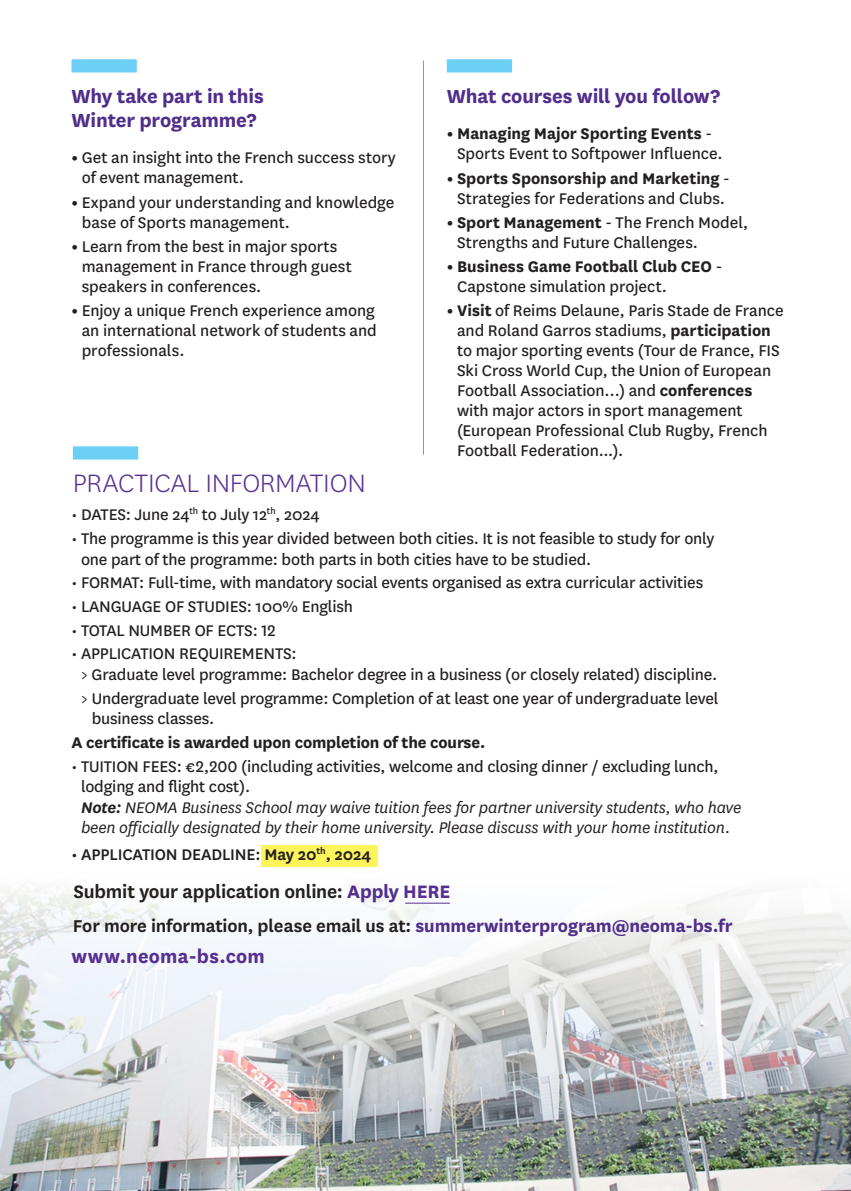
<style>
.page{position:relative;width:851px;height:1191px;background:#fff}
.page>*{position:absolute;margin:0;border:0;box-sizing:border-box;transform-origin:0 0}
.t1{font:300 29.4px "National";letter-spacing:-.01em;color:#572e91}
.TEXTE_COURANT{font:700 22px/24px "National";letter-spacing:-.01em;color:#512e8b}
.TEXTE_COURANT-2{font:700 21.6px "National";letter-spacing:.015em;color:#572e91}
.TEXTE_COURANT-3{font:600 21px "National";letter-spacing:-.01em;color:#231f20}
.TEXTE_COURANT-4{font:600 20px "National";letter-spacing:-.005em;color:#231f20}
.TEXTE_COURANT-5{font:18px/20px "National";letter-spacing:-.005em;color:#231f20}
.t2{font:italic 18px/20.6px "National";letter-spacing:-.01em;color:#231f20}
.TEXTE_COURANT-6{font:700 18px/20px "National";letter-spacing:-.01em;color:#231f20}
.t3{font:500 18px "National";letter-spacing:-.01em;color:#231f20}
.s1{font-weight:800}
.s2{font-weight:700}
.s3{font-weight:400}
.s4{font-style:normal}
.s5{font-weight:600}
.s6{font-weight:700;color:#512e8b}
.s7{font-weight:700;color:#572e91}
</style>
<div class="page">
<img style="left:0;top:889px;width:850px;height:302px">
<div style="left:262px;top:845px;width:116px;height:22px;background:#fff55a"></div>
<div style="left:71px;top:59px;width:66px;height:13px;background:#6bcff6"></div>
<div style="left:446px;top:59px;width:66px;height:13px;background:#6bcff6"></div>
<hr style="left:423px;top:61px;width:1px;height:394px;background:#939598">
<div style="left:73px;top:446px;width:65px;height:13px;background:#6bcff6"></div>
<hr style="left:405px;top:902px;width:45px;height:1px;background:#572e91">
<p class="TEXTE_COURANT" style="left:71px;top:83px;width:194px">Why take part in this<br>Winter programme?</p>
<p class="TEXTE_COURANT-5" style="left:82px;top:147px;width:315px;text-indent:-10px"><span class="s1">•</span> Get an insight into the French success story of event management.</p>
<p class="TEXTE_COURANT-5" style="left:82px;top:191px;width:314px;text-indent:-10px"><span class="s1">•</span> Expand your understanding and knowledge base of Sports management.</p>
<p class="TEXTE_COURANT-5" style="left:82px;top:235px;width:271px;text-indent:-10px"><span class="s1">•</span> Learn from the best in major sports management in France through guest speakers in conferences.</p>
<p class="TEXTE_COURANT-5" style="left:82px;top:299px;width:296px;text-align:justify;text-indent:-10px"><span class="s1">•</span> Enjoy a unique French experience among an international network of students and professionals.</p>
<p class="TEXTE_COURANT" style="left:446px;top:83px;width:275px">What courses will you follow?</p>
<p class="TEXTE_COURANT-5" style="left:446px;top:123px;width:277px;text-align:center"><span class="s1">•</span> <span class="s2">Managing Major Sporting Events</span> -<br>Sports Event to Softpower Influence.</p>
<p class="TEXTE_COURANT-5" style="left:446px;top:167px;width:284px;text-align:center"><span class="s1">•</span> <span class="s2">Sports Sponsorship and Marketing</span> -<br>Strategies for Federations and Clubs.</p>
<p class="TEXTE_COURANT-5" style="left:457px;top:211px;width:292px;text-indent:-10px"><span class="s1">•</span> <span class="s2">Sport Management</span> - The French Model,<br>Strengths and Future Challenges.</p>
<p class="TEXTE_COURANT-6" style="left:457px;top:255px;width:267px;text-indent:-10px"><span class="s1">•</span> Business Game Football Club CEO <span class="s3">-<br>Capstone simulation project.</span></p>
<p class="TEXTE_COURANT-5" style="left:457px;top:300px;width:328px;text-indent:-10px"><span class="s1">•</span> <span class="s2">Visit</span> of Reims Delaune, Paris Stade de France and Roland Garros stadiums, <span class="s2">participation </span>to major sporting events (Tour de France, FIS Ski Cross World Cup, the Union of European Football Association…) and <span class="s2">conferences </span>with major actors in sport management (European Professional Club Rugby, French Football Federation...).</p>
<p class="t1" style="left:73px;top:464px;width:294px">PRACTICAL INFORMATION</p>
<p class="TEXTE_COURANT-5" style="left:71px;top:504px;width:250px">• DATES: June 24<sup>th</sup> to July 12<sup>th</sup>, 2024</p>
<p class="TEXTE_COURANT-5" style="left:81px;top:527px;width:634px;line-height:20.6px;text-indent:-10px">• The programme is this year divided between both cities. It is not feasible to study for only one part of the programme: both parts in both cities have to be studied.</p>
<p class="TEXTE_COURANT-5" style="left:71px;top:572px;width:633px">• FORMAT: Full-time, with mandatory social events organised as extra curricular activities</p>
<p class="TEXTE_COURANT-5" style="left:71px;top:595px;width:283px">• LANGUAGE OF STUDIES: 100% English</p>
<p class="TEXTE_COURANT-5" style="left:71px;top:619px;width:205px">• TOTAL NUMBER OF ECTS: 12</p>
<p class="TEXTE_COURANT-5" style="left:81px;top:642px;width:637px;line-height:20.6px;text-indent:-10px">• APPLICATION REQUIREMENTS:<br>&gt; Graduate level programme: Bachelor degree in a business (or closely related) discipline.</p>
<p class="TEXTE_COURANT-5" style="left:92px;top:687px;width:628px;line-height:20.6px;text-indent:-11px">&gt; Undergraduate level programme: Completion of at least one year of undergraduate level business classes.</p>
<p class="TEXTE_COURANT-6" style="left:71px;top:731px;width:415px">A certificate is awarded upon completion of the course.</p>
<p class="t2" style="left:81px;top:755px;width:661px;text-indent:-10px"><span class="s4">• TUITION FEES: €2,200 (including activities, welcome and closing dinner / excluding lunch, lodging and flight cost).<br></span><span class="s5">Note:</span> NEOMA Business School may waive tuition fees for partner university students, who have been officially designated by their home university. Please discuss with your home institution.</p>
<p class="t3" style="left:71px;top:842px;width:301px">• APPLICATION DEADLINE: <span class="s5">May 20</span><sup>th</sup><span class="s5">, 2024</span></p>
<p class="TEXTE_COURANT-3" style="left:73px;top:877px;width:378px">Submit your application online: <span class="s6">Apply</span> <span class="s7">HERE</span></p>
<p class="TEXTE_COURANT-4" style="left:73px;top:912px;width:661px">For more information, please email us at: <span class="s6">summerwinterprogram@neoma-bs.fr</span></p>
<p class="TEXTE_COURANT-2" style="left:71px;top:941px;width:195px">www.neoma-bs.com</p>
</div>
